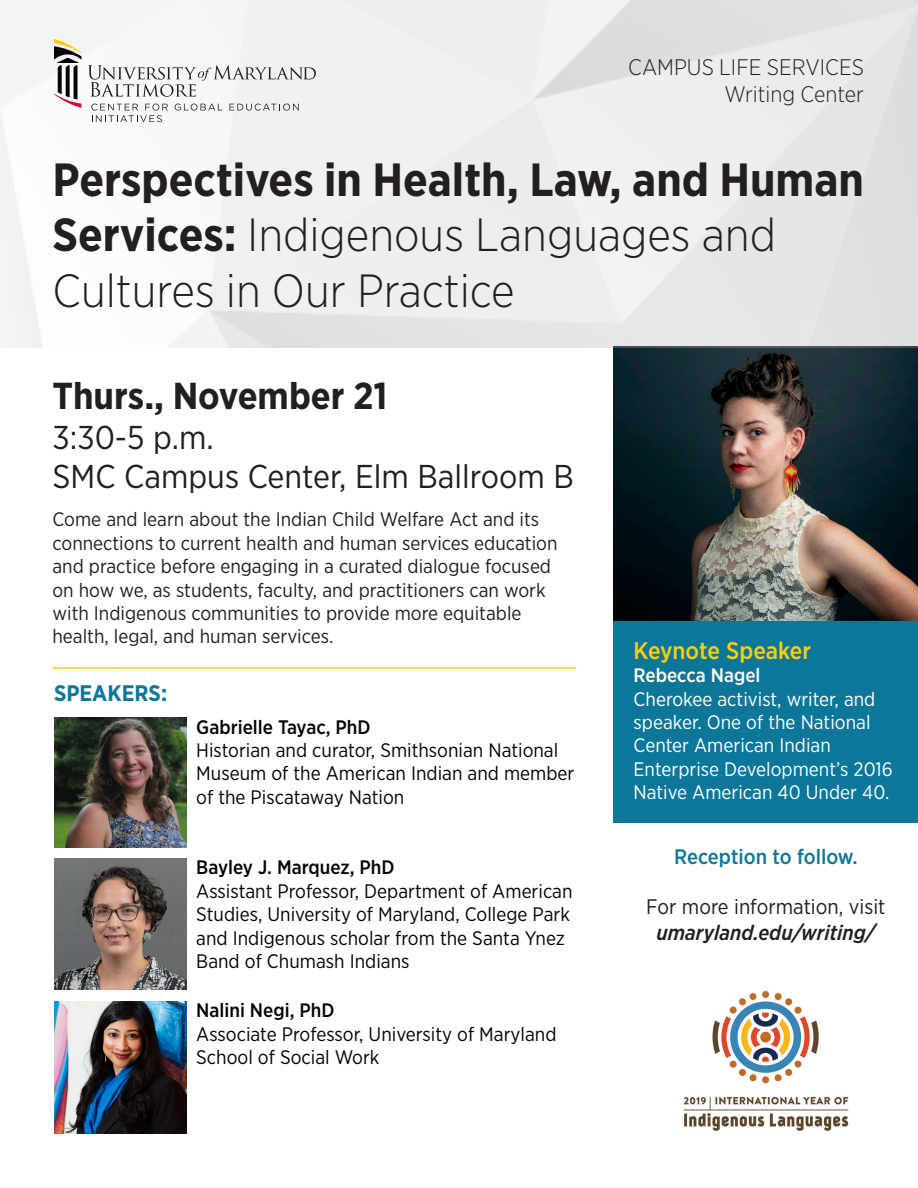
<style>
.page{position:relative;width:918px;height:1188px;background:#fff}
.page>*{position:absolute;margin:0;border:0;box-sizing:border-box;transform-origin:0 0}
.t1{font:300 46.5px/55.8px "Gotham Narrow";color:#231f20}
.t2{font:700 37.5px "Gotham Narrow";color:#231f20}
.t3{font:33px "Gotham Narrow";color:#231f20}
.t4{font:500 24px "Gotham Narrow";color:#fccf09}
.t5{font:300 22.5px "Gotham Narrow";color:#231f20}
.t6{font:700 22.5px "Gotham Narrow";color:#0f7798}
.t7{font:21px/25.2px "Gotham Narrow";color:#231f20;text-align:center}
.t8{font:500 21px "Gotham Narrow";color:#0f7798}
.t9{font:19.5px/23.4px "Gotham Narrow";color:#040503}
.t10{font:19.5px/23.4px "Gotham Narrow";color:#231f20}
.t11{font:19.5px/23.4px "Gotham Narrow";color:#fff}
.t12{font:500 19.5px "Gotham Narrow";color:#040503}
.t13{font:500 19.5px "Gotham Narrow";color:#fff}
.s1{font-weight:700}
.s2{font-weight:500;font-style:italic}
</style>
<div class="page">
<div style="left:614px;top:353px;width:304px;height:470px;background:#0c7799"></div>
<img style="left:614px;top:347px;width:304px;height:273px">
<img style="left:0;top:0;width:918px;height:347px">
<svg style="left:175px;top:104px;width:47px;height:7px"></svg>
<svg style="left:229px;top:104px;width:70px;height:7px"></svg>
<svg style="left:91px;top:104px;width:77px;height:18px"></svg>
<svg style="left:54px;top:39px;width:27px;height:69px"></svg>
<svg style="left:88px;top:65px;width:228px;height:32px"></svg>
<img style="left:54px;top:718px;width:132px;height:129px">
<img style="left:54px;top:859px;width:132px;height:131px">
<img style="left:54px;top:1002px;width:132px;height:132px">
<img style="left:683px;top:990px;width:166px;height:141px">
<hr style="left:52px;top:667px;width:524px;height:2px;background:#fccf0e">
<p class="t5" style="left:628px;top:53px;width:237px">CAMPUS LIFE SERVICES</p>
<p class="t5" style="left:724px;top:80px;width:141px">Writing Center</p>
<p class="t1" style="left:52px;top:150px;width:813px"><span class="s1">Perspectives in Health, Law, and Human<br>Services:</span> Indigenous Languages and<br>Cultures in Our Practice</p>
<p class="t2" style="left:52px;top:372px;width:337px">Thurs., November 21</p>
<p class="t3" style="left:52px;top:417px;width:163px">3:30-5 p.m.</p>
<p class="t3" style="left:52px;top:456px;width:523px">SMC Campus Center, Elm Ballroom B</p>
<p class="t10" style="left:52px;top:507px;width:506px">Come and learn about the Indian Child Welfare Act and its connections to current health and human services education and practice before engaging in a curated dialogue focused on how we, as students, faculty, and practitioners can work with Indigenous communities to provide more equitable health, legal, and human services.</p>
<p class="t6" style="left:54px;top:678px;width:115px">SPEAKERS:</p>
<p class="t12" style="left:196px;top:714px;width:176px">Gabrielle Tayac, PhD</p>
<p class="t9" style="left:196px;top:738px;width:380px">Historian and curator, Smithsonian National<br>Museum of the American Indian and member of the Piscataway Nation</p>
<p class="t12" style="left:196px;top:855px;width:200px">Bayley J. Marquez, PhD</p>
<p class="t9" style="left:196px;top:879px;width:378px">Assistant Professor, Department of American Studies, University of Maryland, College Park and Indigenous scholar from the Santa Ynez Band of Chumash Indians</p>
<p class="t12" style="left:196px;top:998px;width:140px">Nalini Negi, PhD</p>
<p class="t9" style="left:196px;top:1022px;width:362px">Associate Professor, University of Maryland<br>School of Social Work</p>
<p class="t4" style="left:634px;top:635px;width:179px">Keynote Speaker</p>
<p class="t13" style="left:634px;top:663px;width:128px">Rebecca Nagel</p>
<p class="t11" style="left:634px;top:687px;width:261px">Cherokee activist, writer, and speaker. One of the National<br>Center American Indian<br>Enterprise Development’s 2016<br>Native American 40 Under 40.</p>
<p class="t8" style="left:674px;top:843px;width:185px">Reception to follow.</p>
<p class="t7" style="left:646px;top:894px;width:241px">For more information, visit <span class="s2">umaryland.edu/writing/</span></p>
</div>
